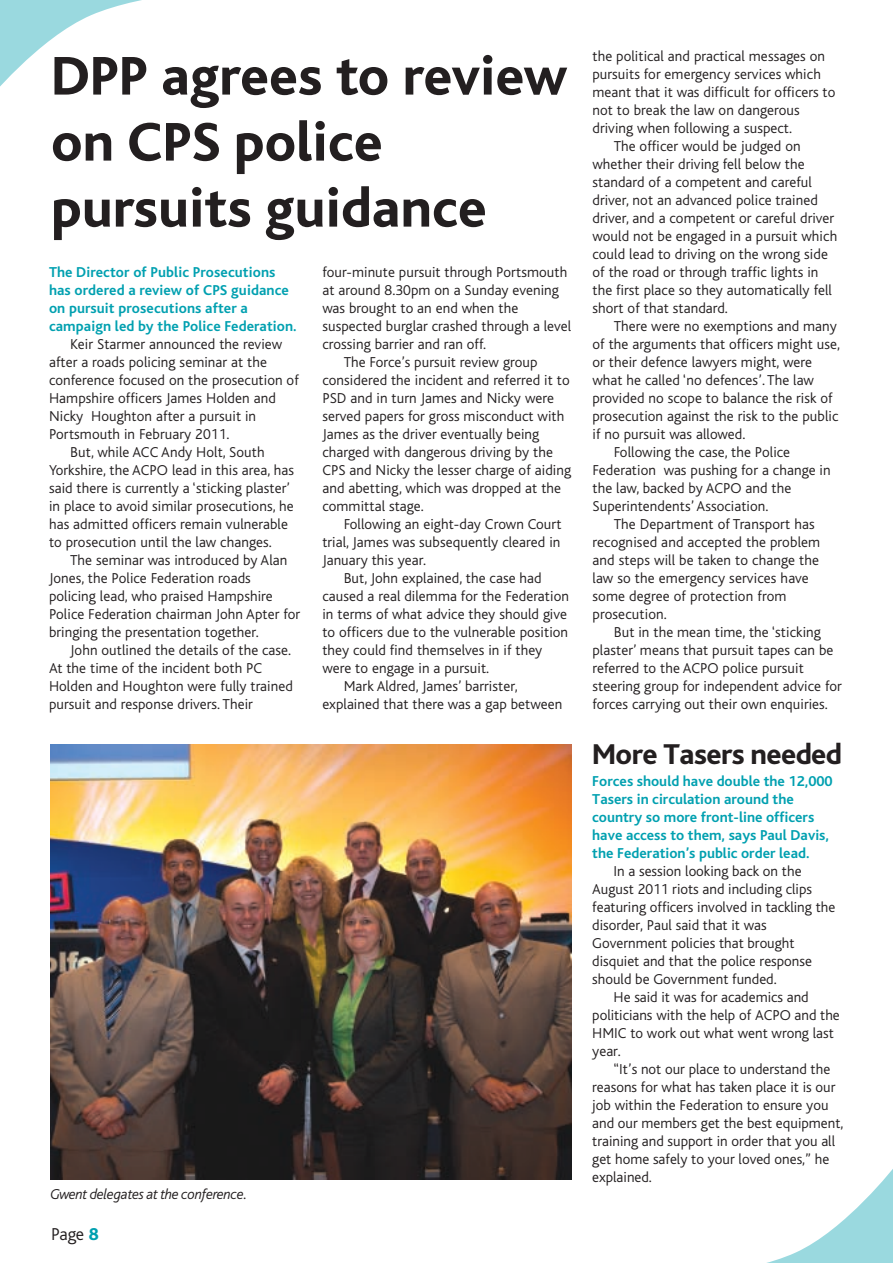
<style>
.page{position:relative;width:893px;height:1263px;background:#fff}
.page>*{position:absolute;margin:0;border:0;box-sizing:border-box;transform-origin:0 0}
.t1{font:800 57px/66px "Bliss";color:#231f20}
.t2{font:800 30px "Bliss";letter-spacing:-.02em;color:#231f20}
.t3{font:300 18px "Bliss";color:#231f20}
.t4{font:300 15px "Bliss";letter-spacing:.005em;color:#231f20}
.t5{font:700 15px/18px "Bliss";color:#00a0b0}
.t6{font:italic 300 15px "Bliss";letter-spacing:-.02em;color:#231f20}
.s1{font-weight:800;color:#00a0b0}
</style>
<div class="page">
<svg style="left:767px;top:1169px;width:126px;height:94px"></svg>
<svg style="left:0;top:0;width:142px;height:87px"></svg>
<img style="left:50px;top:745px;width:521px;height:434px">
<h1 class="t1" style="left:51px;top:44px;width:518px">DPP agrees to review on CPS police pursuits guidance</h1>
<p class="t4" style="left:322px;top:264px;width:246px">four-minute pursuit through Portsmouth</p>
<p class="t4" style="left:322px;top:282px;width:238px">at around 8.30pm on a Sunday evening</p>
<p class="t4" style="left:322px;top:300px;width:197px">was brought to an end when the</p>
<p class="t4" style="left:322px;top:318px;width:250px">suspected burglar crashed through a level</p>
<p class="t4" style="left:322px;top:336px;width:165px">crossing barrier and ran off.</p>
<p class="t4" style="left:344px;top:354px;width:195px">The Force’s pursuit review group</p>
<p class="t4" style="left:322px;top:372px;width:249px">considered the incident and referred it to</p>
<p class="t4" style="left:322px;top:390px;width:233px">PSD and in turn James and Nicky were</p>
<p class="t4" style="left:322px;top:408px;width:243px">served papers for gross misconduct with</p>
<p class="t4" style="left:322px;top:426px;width:218px">James as the driver eventually being</p>
<p class="t4" style="left:322px;top:444px;width:232px">charged with dangerous driving by the</p>
<p class="t4" style="left:322px;top:462px;width:250px">CPS and Nicky the lesser charge of aiding</p>
<p class="t4" style="left:322px;top:480px;width:240px">and abetting, which was dropped at the</p>
<p class="t4" style="left:322px;top:498px;width:103px">committal stage.</p>
<p class="t4" style="left:344px;top:516px;width:220px">Following an eight-day Crown Court</p>
<p class="t4" style="left:322px;top:534px;width:240px">trial, James was subsequently cleared in</p>
<p class="t4" style="left:322px;top:552px;width:105px">January this year.</p>
<p class="t4" style="left:344px;top:570px;width:199px">But, John explained, the case had</p>
<p class="t4" style="left:322px;top:588px;width:248px">caused a real dilemma for the Federation</p>
<p class="t4" style="left:322px;top:606px;width:246px">in terms of what advice they should give</p>
<p class="t4" style="left:322px;top:624px;width:247px">to officers due to the vulnerable position</p>
<p class="t4" style="left:322px;top:642px;width:221px">they could find themselves in if they</p>
<p class="t4" style="left:322px;top:660px;width:168px">were to engage in a pursuit.</p>
<p class="t4" style="left:344px;top:678px;width:176px">Mark Aldred, James’ barrister,</p>
<p class="t4" style="left:322px;top:696px;width:241px">explained that there was a gap between</p>
<p class="t5" style="left:49px;top:263px;width:249px">The Director of Public Prosecutions has ordered a review of CPS guidance on pursuit prosecutions after a campaign led by the Police Federation.</p>
<p class="t4" style="left:70px;top:336px;width:213px">Keir Starmer announced the review</p>
<p class="t4" style="left:49px;top:354px;width:220px">after a roads policing seminar at the</p>
<p class="t4" style="left:49px;top:372px;width:251px">conference focused on the prosecution of</p>
<p class="t4" style="left:49px;top:390px;width:228px">Hampshire officers James Holden and</p>
<p class="t4" style="left:49px;top:408px;width:209px">Nicky Houghton after a pursuit in</p>
<p class="t4" style="left:49px;top:426px;width:182px">Portsmouth in February 2011.</p>
<p class="t4" style="left:70px;top:444px;width:196px">But, while ACC Andy Holt, South</p>
<p class="t4" style="left:49px;top:462px;width:247px">Yorkshire, the ACPO lead in this area, has</p>
<p class="t4" style="left:49px;top:480px;width:243px">said there is currently a ‘sticking plaster’</p>
<p class="t4" style="left:49px;top:498px;width:246px">in place to avoid similar prosecutions, he</p>
<p class="t4" style="left:49px;top:516px;width:240px">has admitted officers remain vulnerable</p>
<p class="t4" style="left:49px;top:534px;width:224px">to prosecution until the law changes.</p>
<p class="t4" style="left:70px;top:552px;width:219px">The seminar was introduced by Alan</p>
<p class="t4" style="left:49px;top:570px;width:203px">Jones, the Police Federation roads</p>
<p class="t4" style="left:49px;top:588px;width:225px">policing lead, who praised Hampshire</p>
<p class="t4" style="left:49px;top:606px;width:253px">Police Federation chairman John Apter for</p>
<p class="t4" style="left:49px;top:624px;width:211px">bringing the presentation together.</p>
<p class="t4" style="left:70px;top:642px;width:222px">John outlined the details of the case.</p>
<p class="t4" style="left:49px;top:660px;width:215px">At the time of the incident both PC</p>
<p class="t4" style="left:49px;top:678px;width:245px">Holden and Houghton were fully trained</p>
<p class="t4" style="left:49px;top:696px;width:205px">pursuit and response drivers. Their</p>
<p class="t6" style="left:50px;top:1186px;width:199px">Gwent delegates at the conference.</p>
<p class="t3" style="left:51px;top:1224px;width:49px">Page <span class="s1">8</span></p>
<p class="t4" style="left:592px;top:48px;width:234px">the political and practical messages on</p>
<p class="t4" style="left:592px;top:66px;width:230px">pursuits for emergency services which</p>
<p class="t4" style="left:592px;top:84px;width:244px">meant that it was difficult for officers to</p>
<p class="t4" style="left:592px;top:102px;width:209px">not to break the law on dangerous</p>
<p class="t4" style="left:592px;top:120px;width:201px">driving when following a suspect.</p>
<p class="t4" style="left:614px;top:138px;width:188px">The officer would be judged on</p>
<p class="t4" style="left:592px;top:156px;width:214px">whether their driving fell below the</p>
<p class="t4" style="left:592px;top:174px;width:221px">standard of a competent and careful</p>
<p class="t4" style="left:592px;top:192px;width:227px">driver, not an advanced police trained</p>
<p class="t4" style="left:592px;top:210px;width:243px">driver, and a competent or careful driver</p>
<p class="t4" style="left:592px;top:228px;width:246px">would not be engaged in a pursuit which</p>
<p class="t4" style="left:592px;top:246px;width:237px">could lead to driving on the wrong side</p>
<p class="t4" style="left:592px;top:264px;width:227px">of the road or through traffic lights in</p>
<p class="t4" style="left:592px;top:282px;width:241px">the first place so they automatically fell</p>
<p class="t4" style="left:592px;top:300px;width:137px">short of that standard.</p>
<p class="t4" style="left:614px;top:318px;width:225px">There were no exemptions and many</p>
<p class="t4" style="left:592px;top:336px;width:249px">of the arguments that officers might use,</p>
<p class="t4" style="left:592px;top:354px;width:221px">or their defence lawyers might, were</p>
<p class="t4" style="left:592px;top:372px;width:223px">what he called ‘no defences’. The law</p>
<p class="t4" style="left:592px;top:390px;width:242px">provided no scope to balance the risk of</p>
<p class="t4" style="left:592px;top:408px;width:247px">prosecution against the risk to the public</p>
<p class="t4" style="left:592px;top:426px;width:155px">if no pursuit was allowed.</p>
<p class="t4" style="left:614px;top:444px;width:178px">Following the case, the Police</p>
<p class="t4" style="left:592px;top:462px;width:240px">Federation was pushing for a change in</p>
<p class="t4" style="left:592px;top:480px;width:200px">the law, backed by ACPO and the</p>
<p class="t4" style="left:592px;top:498px;width:178px">Superintendents’ Association.</p>
<p class="t4" style="left:614px;top:516px;width:203px">The Department of Transport has</p>
<p class="t4" style="left:592px;top:534px;width:229px">recognised and accepted the problem</p>
<p class="t4" style="left:592px;top:552px;width:228px">and steps will be taken to change the</p>
<p class="t4" style="left:592px;top:570px;width:218px">law so the emergency services have</p>
<p class="t4" style="left:592px;top:588px;width:196px">some degree of protection from</p>
<p class="t4" style="left:592px;top:606px;width:76px">prosecution.</p>
<p class="t4" style="left:614px;top:624px;width:209px">But in the mean time, the ‘sticking</p>
<p class="t4" style="left:592px;top:642px;width:242px">plaster’ means that pursuit tapes can be</p>
<p class="t4" style="left:592px;top:660px;width:213px">referred to the ACPO police pursuit</p>
<p class="t4" style="left:592px;top:678px;width:251px">steering group for independent advice for</p>
<p class="t4" style="left:592px;top:696px;width:237px">forces carrying out their own enquiries.</p>
<h2 class="t2" style="left:592px;top:739px;width:251px">More Tasers needed</h2>
<p class="t5" style="left:592px;top:773px;width:242px">Forces should have double the 12,000<br>Tasers in circulation around the country so more front-line officers have access to them, says Paul Davis, the Federation’s public order lead.</p>
<p class="t4" style="left:613px;top:863px;width:190px">In a session looking back on the</p>
<p class="t4" style="left:592px;top:881px;width:221px">August 2011 riots and including clips</p>
<p class="t4" style="left:592px;top:899px;width:245px">featuring officers involved in tackling the</p>
<p class="t4" style="left:592px;top:917px;width:176px">disorder, Paul said that it was</p>
<p class="t4" style="left:592px;top:935px;width:204px">Government policies that brought</p>
<p class="t4" style="left:592px;top:953px;width:221px">disquiet and that the police response</p>
<p class="t4" style="left:592px;top:971px;width:186px">should be Government funded.</p>
<p class="t4" style="left:613px;top:989px;width:197px">He said it was for academics and</p>
<p class="t4" style="left:592px;top:1007px;width:249px">politicians with the help of ACPO and the</p>
<p class="t4" style="left:592px;top:1025px;width:243px">HMIC to work out what went wrong last</p>
<p class="t4" style="left:592px;top:1043px;width:30px">year.</p>
<p class="t4" style="left:613px;top:1061px;width:218px">“It’s not our place to understand the</p>
<p class="t4" style="left:592px;top:1079px;width:245px">reasons for what has taken place it is our</p>
<p class="t4" style="left:592px;top:1097px;width:238px">job within the Federation to ensure you</p>
<p class="t4" style="left:592px;top:1115px;width:253px">and our members get the best equipment,</p>
<p class="t4" style="left:592px;top:1133px;width:244px">training and support in order that you all</p>
<p class="t4" style="left:592px;top:1151px;width:239px">get home safely to your loved ones,” he</p>
<p class="t4" style="left:592px;top:1169px;width:61px">explained.</p>
</div>
